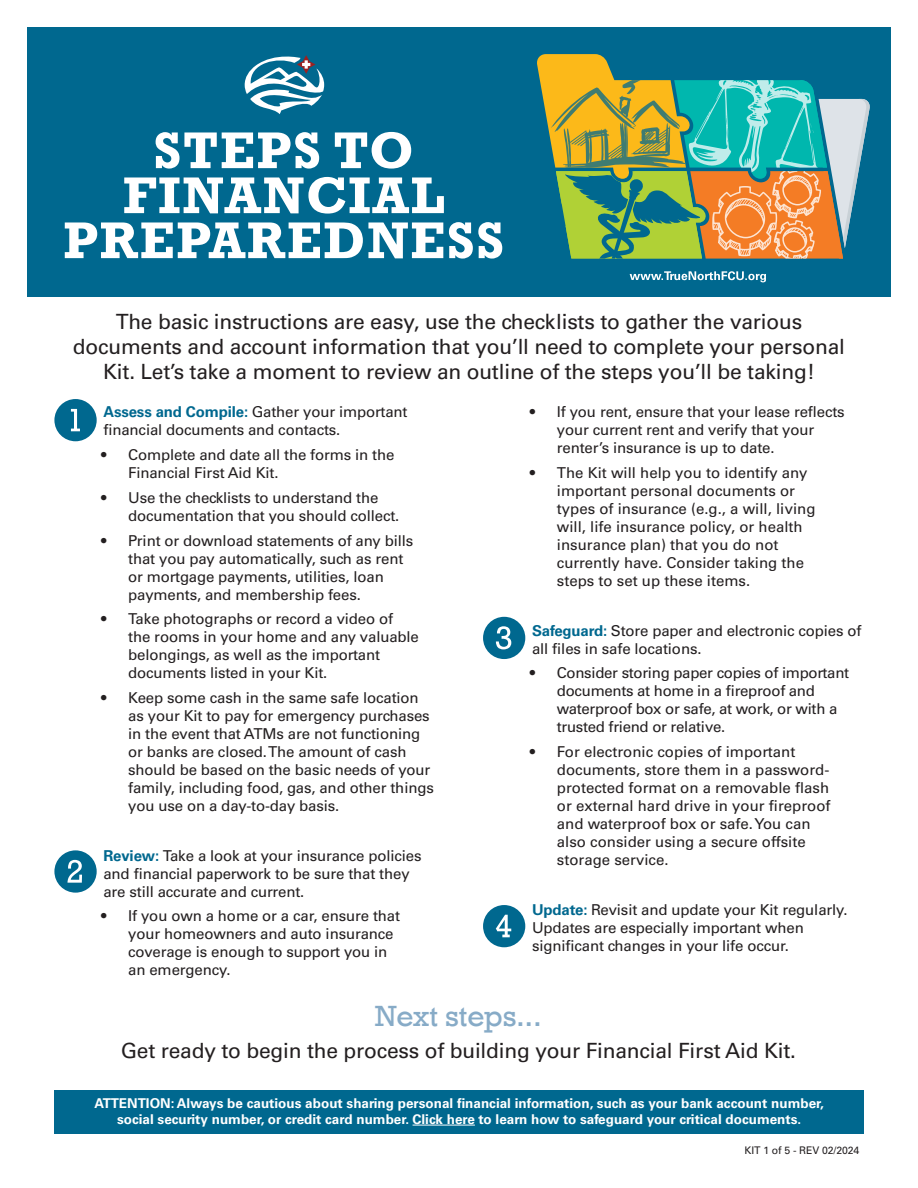
<style>
.page{position:relative;width:918px;height:1188px;background:#fff}
.page>*{position:absolute;margin:0;border:0;box-sizing:border-box;transform-origin:0 0}
.t1{font:30px "Rockwell";letter-spacing:-.01em;color:#87abc7}
.t2{font:21px/25.2px "Univers LT Std";letter-spacing:-.01em;color:#231f20;text-align:center}
.t3{font:15px/18px "Univers LT Std";letter-spacing:-.01em;color:#231f20}
.t4{font:700 13.5px/16.2px "Univers LT Std";color:#fff;text-align:center}
.t5{font:10.5px "Univers LT Std";letter-spacing:-.01em;color:#231f20}
.s1{font-weight:700;color:#00688f}
</style>
<div class="page">
<div style="left:54px;top:1091px;width:810px;height:43px;background:#00688f"></div>
<hr style="left:413px;top:1125px;width:62px;height:1px;background:#fff">
<div style="left:27px;top:27px;width:864px;height:270px;background:#00688f"></div>
<svg style="left:537px;top:54px;width:333px;height:205px"></svg>
<svg style="left:65px;top:222px;width:437px;height:37px"></svg>
<svg style="left:124px;top:177px;width:320px;height:37px"></svg>
<svg style="left:156px;top:132px;width:255px;height:37px"></svg>
<svg style="left:630px;top:271px;width:136px;height:11px"></svg>
<div style="left:54px;top:399px;width:43px;height:42px;background:#00688f;border-radius:50%"></div>
<svg style="left:71px;top:409px;width:9px;height:22px"></svg>
<div style="left:483px;top:617px;width:42px;height:42px;background:#00688f;border-radius:50%"></div>
<svg style="left:496px;top:626px;width:15px;height:23px"></svg>
<div style="left:54px;top:850px;width:43px;height:43px;background:#00688f;border-radius:50%"></div>
<svg style="left:68px;top:860px;width:14px;height:23px"></svg>
<div style="left:483px;top:905px;width:42px;height:42px;background:#00688f;border-radius:50%"></div>
<svg style="left:496px;top:915px;width:15px;height:22px"></svg>
<svg style="left:245px;top:55px;width:79px;height:59px"></svg>
<p class="t2" style="left:73px;top:309px;width:774px">The basic instructions are easy, use the checklists to gather the various documents and account information that you’ll need to complete your personal<br>Kit. Let’s take a moment to review an outline of the steps you’ll be taking!</p>
<p class="t3" style="left:103px;top:403px;width:306px"><span class="s1">Assess and Compile:</span> Gather your important financial documents and contacts.</p>
<p class="t3" style="left:128px;top:446px;width:268px;text-indent:-27px">• Complete and date all the forms in the<br>Financial First Aid Kit.</p>
<p class="t3" style="left:128px;top:489px;width:273px;text-indent:-27px">• Use the checklists to understand the documentation that you should collect.</p>
<p class="t3" style="left:128px;top:531px;width:287px;text-indent:-27px">• Print or download statements of any bills that you pay automatically, such as rent or mortgage payments, utilities, loan payments, and membership fees.</p>
<p class="t3" style="left:128px;top:610px;width:292px;text-indent:-27px">• Take photographs or record a video of the rooms in your home and any valuable belongings, as well as the important documents listed in your Kit.</p>
<p class="t3" style="left:128px;top:689px;width:307px;text-indent:-27px">• Keep some cash in the same safe location as your Kit to pay for emergency purchases in the event that ATMs are not functioning or banks are closed. The amount of cash should be based on the basic needs of your family, including food, gas, and other things you use on a day-to-day basis.</p>
<p class="t3" style="left:103px;top:846px;width:320px"><span class="s1">Review:</span> Take a look at your insurance policies and financial paperwork to be sure that they are still accurate and current.</p>
<p class="t3" style="left:128px;top:907px;width:273px;text-indent:-27px">• If you own a home or a car, ensure that your homeowners and auto insurance coverage is enough to support you in an emergency.</p>
<p class="t3" style="left:557px;top:403px;width:289px;text-indent:-27px">• If you rent, ensure that your lease reflects your current rent and verify that your renter’s insurance is up to date.</p>
<p class="t3" style="left:557px;top:464px;width:260px;text-indent:-27px">• The Kit will help you to identify any important personal documents or types of insurance (e.g., a will, living will, life insurance policy, or health insurance plan) that you do not currently have. Consider taking the steps to set up these items.</p>
<p class="t3" style="left:532px;top:621px;width:331px"><span class="s1">Safeguard:</span> Store paper and electronic copies of all files in safe locations.</p>
<p class="t3" style="left:557px;top:664px;width:294px;text-indent:-27px">• Consider storing paper copies of important documents at home in a fireproof and waterproof box or safe, at work, or with a trusted friend or relative.</p>
<p class="t3" style="left:557px;top:743px;width:275px;text-indent:-27px">• For electronic copies of important documents, store them in a password&shy;protected format on a removable flash or external hard drive in your fireproof and waterproof box or safe. You can also consider using a secure offsite storage service.</p>
<p class="t3" style="left:532px;top:900px;width:317px"><span class="s1">Update:</span> Revisit and update your Kit regularly.<br>Updates are especially important when significant changes in your life occur.</p>
<p class="t1" style="left:375px;top:999px;width:168px">Next steps...</p>
<p class="t2" style="left:121px;top:1038px;width:677px">Get ready to begin the process of building your Financial First Aid Kit.</p>
<p class="t4" style="left:95px;top:1095px;width:731px">ATTENTION: Always be cautious about sharing personal financial information, such as your bank account number, social security number, or credit card number. Click here to learn how to safeguard your critical documents.</p>
<p class="t5" style="left:745px;top:1144px;width:116px">KIT 1 of 5 - REV 02/2024</p>
</div>
